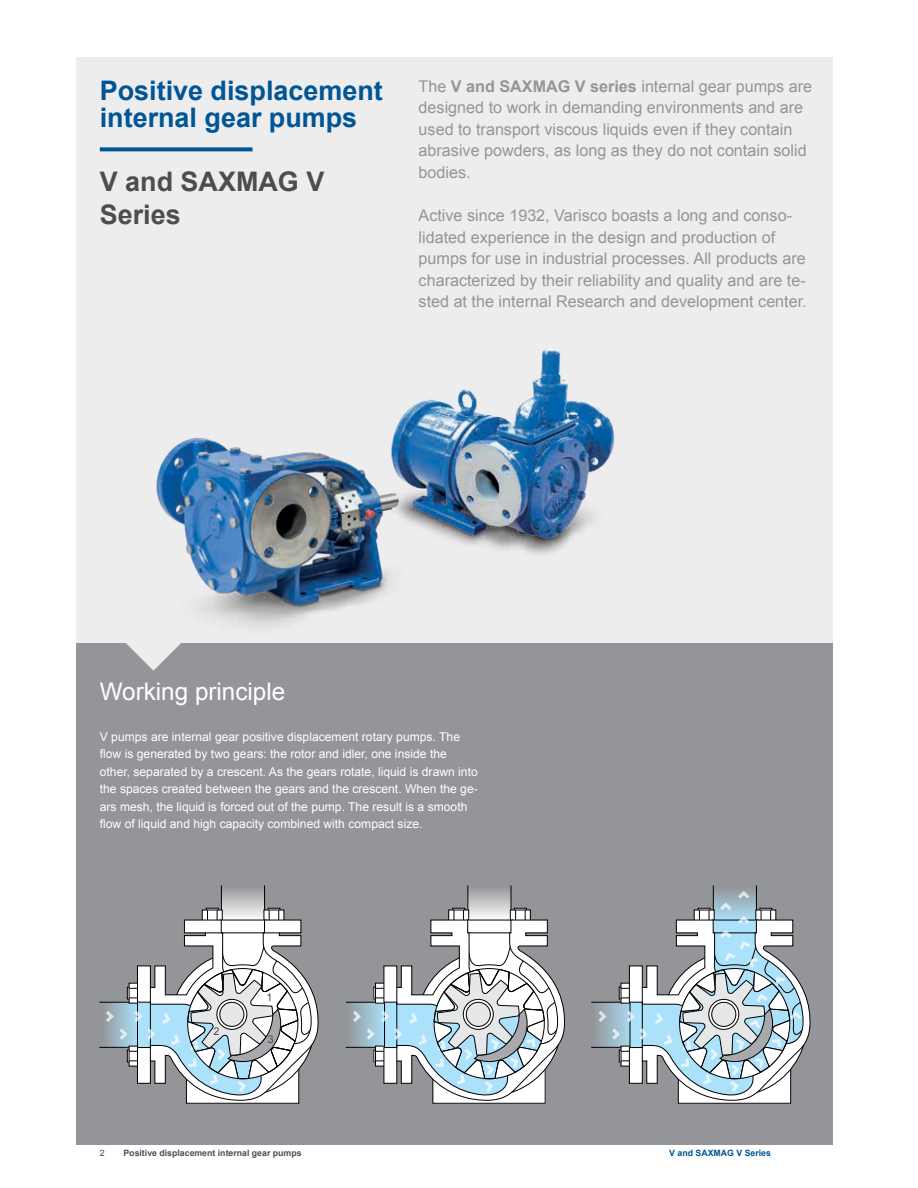
<style>
.page{position:relative;width:918px;height:1188px;background:#fff}
.page>*{position:absolute;margin:0;border:0;box-sizing:border-box;transform-origin:0 0}
.t1{font:700 27px/27px "Arial";color:#005596}
.t2{font:700 27px/32.4px "Arial";color:#4d4d4f}
.t3{font:24.3px "Arial";color:#fff}
.t4{font:16.2px/21.6px "Arial";color:#939598}
.t5{font:12.15px/17.5px "Arial";color:#fff}
.t6{font:10.8px "Arial";color:#4d4d4f}
.t7{font:700 8.7px "Arial";color:#4d4d4f}
.t8{font:700 8.7px "Arial";color:#005596}
.t9{font:8.7px "Arial";color:#4d4d4f}
.s1{font-weight:700}
</style>
<div class="page">
<div style="left:77px;top:643px;width:756px;height:502px;background:#939598"></div>
<div style="left:77px;top:57px;width:756px;height:586px;background:#ededee"></div>
<svg style="left:131px;top:648px;width:45px;height:23px"></svg>
<svg style="left:100px;top:147px;width:153px;height:4px"></svg>
<svg style="left:105px;top:1004px;width:15px;height:42px"></svg>
<div style="left:99px;top:1002px;width:44px;height:46px;border:1px solid #000"></div>
<svg style="left:223px;top:890px;width:40px;height:18px"></svg>
<div style="left:221px;top:885px;width:44px;height:49px;border:1px solid #000"></div>
<div style="left:186px;top:1068px;width:113px;height:35px;background:#fff"></div>
<div style="left:186px;top:1068px;width:113px;height:36px;border:1px solid #000"></div>
<svg style="left:350px;top:1004px;width:17px;height:42px"></svg>
<div style="left:346px;top:1002px;width:43px;height:46px;border:1px solid #000"></div>
<svg style="left:470px;top:890px;width:39px;height:18px"></svg>
<div style="left:433px;top:1068px;width:112px;height:35px;background:#fff"></div>
<div style="left:433px;top:1068px;width:112px;height:36px;border:1px solid #000"></div>
<svg style="left:353px;top:1011px;width:8px;height:11px"></svg>
<svg style="left:106px;top:1011px;width:8px;height:11px"></svg>
<svg style="left:597px;top:1004px;width:15px;height:42px"></svg>
<div style="left:591px;top:1002px;width:44px;height:46px;border:1px solid #000"></div>
<div style="left:678px;top:1068px;width:113px;height:35px;background:#fff"></div>
<div style="left:678px;top:1068px;width:113px;height:36px;border:1px solid #000"></div>
<svg style="left:599px;top:1011px;width:7px;height:11px"></svg>
<svg style="left:120px;top:908px;width:199px;height:193px"></svg>
<svg style="left:367px;top:908px;width:198px;height:193px"></svg>
<svg style="left:612px;top:891px;width:198px;height:210px"></svg>
<img style="left:404px;top:349px;width:211px;height:205px">
<img style="left:126px;top:414px;width:312px;height:234px">
<h1 class="t1" style="left:100px;top:77px;width:284px">Positive displacement internal gear pumps</h1>
<h1 class="t2" style="left:100px;top:166px;width:226px">V and SAXMAG V<br>Series</h1>
<p class="t4" style="left:419px;top:75px;width:395px">The <span class="s1">V and SAXMAG V series</span> internal gear pumps are designed to work in demanding environments and are used to transport viscous liquids even if they contain abrasive powders, as long as they do not contain solid bodies.</p>
<p class="t4" style="left:419px;top:205px;width:390px">Active since 1932, Varisco boasts a long and conso&shy;lidated experience in the design and production of pumps for use in industrial processes. All products are characterized by their reliability and quality and are te&shy;sted at the internal Research and development center.</p>
<h2 class="t3" style="left:100px;top:675px;width:187px">Working principle</h2>
<p class="t5" style="left:100px;top:728px;width:380px">V pumps are internal gear positive displacement rotary pumps. The flow is generated by two gears: the rotor and idler, one inside the other, separated by a crescent. As the gears rotate, liquid is drawn into the spaces created between the gears and the crescent. When the ge&shy;ars mesh, the liquid is forced out of the pump. The result is a smooth flow of liquid and high capacity combined with compact size.</p>
<p class="t6" style="left:213px;top:1024px;width:7px">2</p>
<p class="t6" style="left:266px;top:990px;width:7px">1</p>
<p class="t6" style="left:268px;top:1032px;width:7px">3</p>
<p class="t9" style="left:100px;top:1147px;width:6px">2</p>
<p class="t7" style="left:123px;top:1147px;width:180px">Positive displacement internal gear pumps</p>
<p class="t8" style="left:669px;top:1147px;width:103px">V and SAXMAG V Series</p>
</div>
